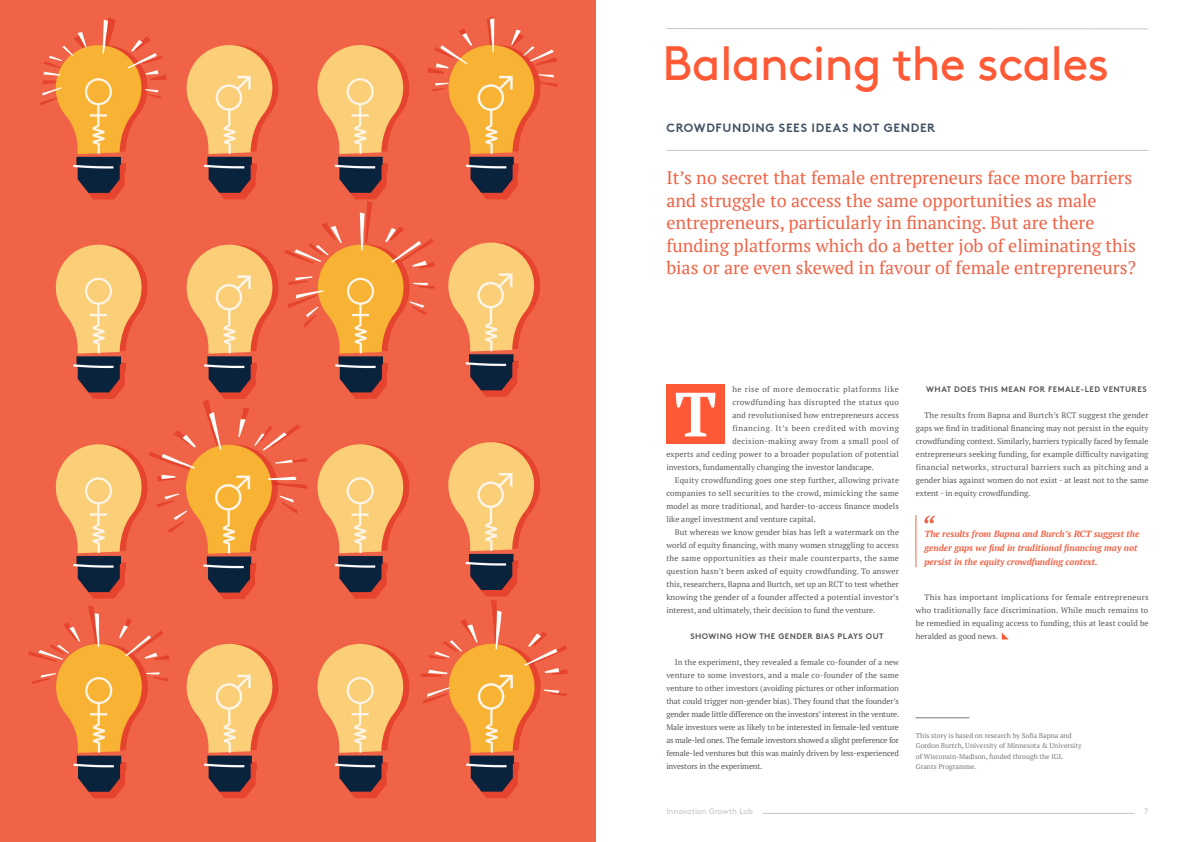
<style>
.page{position:relative;width:1191px;height:842px;background:#fff}
.page>*{position:absolute;margin:0;border:0;box-sizing:border-box;transform-origin:0 0}
.t1{font:48px "Brown";letter-spacing:-.02em;color:#ff5936}
.t2{font:18px/22.5px "PT Serif";color:#f16346}
.t3{font:700 12px "Brown";letter-spacing:.055em;color:#435264}
.t4{font:italic 700 9px/14px "PT Serif";color:#f16346}
.t5{font:8px/13px "PT Serif";letter-spacing:.01em;color:#57585a;text-align:justify}
.t6{font:8px "PT Serif";letter-spacing:.04em;color:#57585a}
.t7{font:700 8px "Brown";letter-spacing:.055em;color:#57585a}
.t8{font:8px "PT Serif";letter-spacing:.06em;color:#57585a}
.t9{font:8px "PT Serif";letter-spacing:.055em;color:#57585a}
.t10{font:8px "Brown";color:#c2c7cc}
.t11{font:7px/10.5px "PT Serif";color:#76787b}
</style>
<div class="page">
<hr style="left:763px;top:813px;width:371px;height:1px;background:#c2c7cc">
<svg style="left:924px;top:515px;width:11px;height:8px"></svg>
<svg style="left:1001px;top:633px;width:7px;height:6px"></svg>
<hr style="left:666px;top:28px;width:482px;height:1px;background:#c2c7cc">
<div style="left:666px;top:385px;width:59px;height:59px;background:#ff5836"></div>
<hr style="left:666px;top:150px;width:482px;height:1px;background:#c2c7cc">
<hr style="left:915px;top:515px;width:1px;height:52px;background:#f16346">
<hr style="left:915px;top:717px;width:54px;height:1px;background:#76787b">
<img style="left:0;top:0;width:595px;height:842px">
<svg style="left:676px;top:393px;width:39px;height:43px"></svg>
<p class="t1" style="left:662px;top:36px;width:449px">Balancing the scales</p>
<p class="t3" style="left:666px;top:121px;width:270px">CROWDFUNDING SEES IDEAS NOT GENDER</p>
<p class="t2" style="left:666px;top:167px;width:471px">It’s no secret that female entrepreneurs face more barriers and struggle to access the same opportunities as male entrepreneurs, particularly in financing. But are there funding platforms which do a better job of eliminating this bias or are even skewed in favour of female entrepreneurs?</p>
<p class="t9" style="left:732px;top:384px;width:168px">he rise of more democratic platforms like</p>
<p class="t6" style="left:732px;top:397px;width:168px">crowdfunding has disrupted the status quo</p>
<p class="t5" style="left:732px;top:409px;width:168px">and revolutionised how entrepreneurs access</p>
<p class="t8" style="left:732px;top:423px;width:168px">financing. It’s been credited with moving</p>
<p class="t6" style="left:732px;top:436px;width:168px">decision-making away from a small pool of</p>
<p class="t5" style="left:666px;top:448px;width:234px">experts and ceding power to a broader population of potential</p>
<p class="t5" style="left:666px;top:461px;width:209px">investors, fundamentally changing the investor landscape.</p>
<p class="t5" style="left:666px;top:474px;width:234px;text-indent:9px">Equity crowdfunding goes one step further, allowing private companies to sell securities to the crowd, mimicking the same model as more traditional, and harder-to-access finance models like angel investment and venture capital.</p>
<p class="t5" style="left:666px;top:526px;width:234px;text-indent:9px">But whereas we know gender bias has left a watermark on the world of equity financing, with many women struggling to access the same opportunities as their male counterparts, the same question hasn’t been asked of equity crowdfunding. To answer this, researchers, Bapna and Burtch, set up an RCT to test whether knowing the gender of a founder affected a potential investor’s interest, and ultimately, their decision to fund the venture.</p>
<p class="t7" style="left:690px;top:632px;width:194px">SHOWING HOW THE GENDER BIAS PLAYS OUT</p>
<p class="t5" style="left:666px;top:656px;width:234px;text-indent:9px">In the experiment, they revealed a female co-founder of a new venture to some investors, and a male co-founder of the same venture to other investors (avoiding pictures or other information that could trigger non-gender bias). They found that the founder’s gender made little difference on the investors’ interest in the venture.<br>Male investors were as likely to be interested in female-led venture as male-led ones. The female investors showed a slight preference for female-led ventures but this was mainly driven by less-experienced investors in the experiment.</p>
<p class="t7" style="left:926px;top:385px;width:222px">WHAT DOES THIS MEAN FOR FEMALE-LED VENTURES</p>
<p class="t5" style="left:916px;top:409px;width:234px;text-indent:9px">The results from Bapna and Burtch’s RCT suggest the gender gaps we find in traditional financing may not persist in the equity crowdfunding context. Similarly, barriers typically faced by female entrepreneurs seeking funding, for example difficulty navigating financial networks, structural barriers such as pitching and a gender bias against women do not exist - at least not to the same extent - in equity crowdfunding.</p>
<p class="t4" style="left:924px;top:527px;width:216px">The results from Bapna and Burch’s RCT suggest the gender gaps we find in traditional financing may not persist in the equity crowdfunding context.</p>
<p class="t5" style="left:916px;top:591px;width:234px;text-indent:9px">This has important implications for female entrepreneurs who traditionally face discrimination. While much remains to be remedied in equaling access to funding, this at least could be heralded as good news.</p>
<p class="t11" style="left:916px;top:730px;width:167px">This story is based on research by Sofia Bapna and Gordon Burtch, University of Minnesota &amp; University of Wisconsin-Madison, funded through the IGL Grants Programme.</p>
<p class="t10" style="left:666px;top:806px;width:88px">Innovation Growth Lab</p>
<p class="t10" style="left:1144px;top:806px;width:6px">7</p>
</div>
